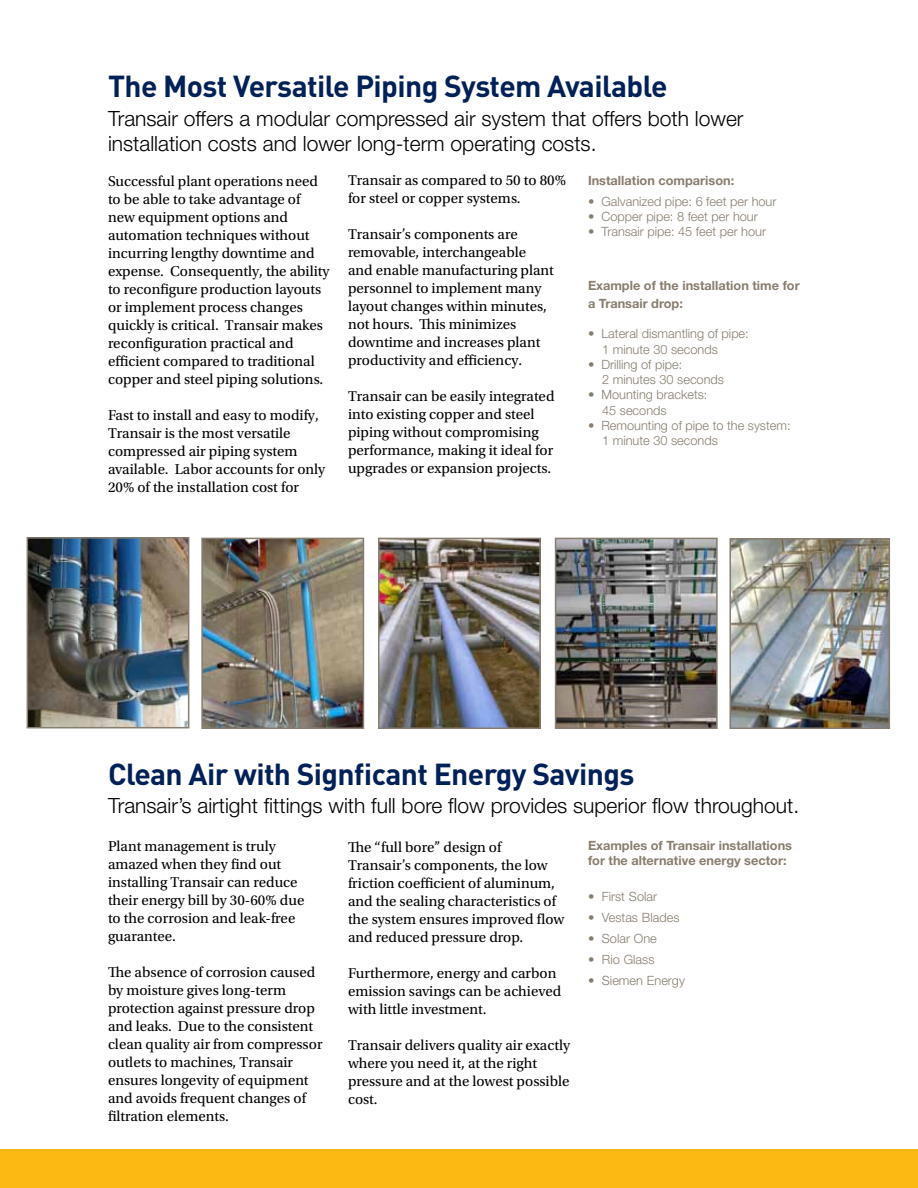
<style>
.page{position:relative;width:918px;height:1188px;background:#fff}
.page>*{position:absolute;margin:0;border:0;box-sizing:border-box;transform-origin:0 0}
.t1{font:700 30px "DINOT";letter-spacing:-.02em;color:#002157}
.t2{font:300 21px/25.2px "Helvetica Neue LT Std";color:#000}
.t3{font:15px/18px "Utopia Std";color:#000}
.t4{font:300 12.75px/15.3px "Helvetica Neue LT Std";color:#887d6e}
.t5{font:700 12.75px/15.3px "Helvetica Neue LT Std";color:#887d6e}
</style>
<div class="page">
<div style="left:0;top:1150px;width:918px;height:38px;background:#fdb913"></div>
<img style="left:558px;top:541px;width:157px;height:185px">
<div style="left:555px;top:538px;width:163px;height:191px;border:2px solid #887d6e"></div>
<img style="left:381px;top:541px;width:157px;height:185px">
<div style="left:378px;top:538px;width:163px;height:191px;border:2px solid #887d6e"></div>
<img style="left:732px;top:541px;width:155px;height:185px">
<div style="left:729px;top:538px;width:161px;height:191px;border:2px solid #887d6e"></div>
<img style="left:30px;top:540px;width:156px;height:185px">
<div style="left:27px;top:537px;width:162px;height:191px;border:2px solid #887d6e"></div>
<img style="left:204px;top:541px;width:157px;height:185px">
<div style="left:201px;top:538px;width:163px;height:191px;border:2px solid #887d6e"></div>
<h1 class="t1" style="left:108px;top:65px;width:561px">The Most Versatile Piping System Available</h1>
<h2 class="t2" style="left:108px;top:105px;width:637px">Transair offers a modular compressed air system that offers both lower installation costs and lower long-term operating costs.</h2>
<p class="t3" style="left:108px;top:173px;width:223px">Successful plant operations need to be able to take advantage of new equipment options and automation techniques without incurring lengthy downtime and expense. Consequently, the ability to reconfigure production layouts or implement process changes quickly is critical. Transair makes reconfiguration practical and efficient compared to traditional copper and steel piping solutions.</p>
<p class="t3" style="left:108px;top:407px;width:219px">Fast to install and easy to modify,<br>Transair is the most versatile compressed air piping system available. Labor accounts for only<br>20% of the installation cost for</p>
<p class="t3" style="left:348px;top:171px;width:220px">Transair as compared to 50 to 80% for steel or copper systems.</p>
<p class="t3" style="left:348px;top:225px;width:207px">Transair’s components are removable, interchangeable and enable manufacturing plant personnel to implement many layout changes within minutes, not hours. This minimizes downtime and increases plant productivity and efficiency.</p>
<p class="t3" style="left:348px;top:387px;width:208px">Transair can be easily integrated into existing copper and steel piping without compromising performance, making it ideal for upgrades or expansion projects.</p>
<p class="t5" style="left:588px;top:172px;width:148px">Installation comparison:</p>
<p class="t4" style="left:588px;top:193px;width:190px">• Galvanized pipe: 6 feet per hour</p>
<p class="t4" style="left:588px;top:208px;width:171px">• Copper pipe: 8 feet per hour</p>
<p class="t4" style="left:588px;top:224px;width:180px">• Transair pipe: 45 feet per hour</p>
<p class="t5" style="left:588px;top:276px;width:213px;line-height:18px">Example of the installation time for a Transair drop:</p>
<p class="t4" style="left:602px;top:326px;width:148px;text-indent:-14px">• Lateral dismantling of pipe:<br>1 minute 30 seconds</p>
<p class="t4" style="left:602px;top:356px;width:123px;text-indent:-14px">• Drilling of pipe:<br>2 minutes 30 seconds</p>
<p class="t4" style="left:602px;top:387px;width:107px;text-indent:-14px">• Mounting brackets:<br>45 seconds</p>
<p class="t4" style="left:602px;top:418px;width:190px;text-indent:-14px">• Remounting of pipe to the system:<br>1 minute 30 seconds</p>
<h1 class="t1" style="left:108px;top:754px;width:528px">Clean Air with Signficant Energy Savings</h1>
<h2 class="t2" style="left:108px;top:793px;width:693px">Transair’s airtight fittings with full bore flow provides superior flow throughout.</h2>
<p class="t3" style="left:108px;top:838px;width:198px">Plant management is truly amazed when they find out installing Transair can reduce their energy bill by 30-60% due to the corrosion and leak-free guarantee.</p>
<p class="t3" style="left:108px;top:964px;width:216px">The absence of corrosion caused by moisture gives long-term protection against pressure drop and leaks. Due to the consistent clean quality air from compressor outlets to machines, Transair ensures longevity of equipment and avoids frequent changes of filtration elements.</p>
<p class="t5" style="left:588px;top:837px;width:206px">Examples of Transair installations for the alternative energy sector:</p>
<p class="t4" style="left:588px;top:889px;width:71px">• First Solar</p>
<p class="t4" style="left:588px;top:910px;width:93px">• Vestas Blades</p>
<p class="t4" style="left:588px;top:931px;width:70px">• Solar One</p>
<p class="t4" style="left:588px;top:952px;width:68px">• Rio Glass</p>
<p class="t4" style="left:588px;top:973px;width:98px">• Siemen Energy</p>
<p class="t3" style="left:348px;top:838px;width:218px">The ‘‘full bore’’ design of<br>Transair’s components, the low friction coefficient of aluminum, and the sealing characteristics of the system ensures improved flow and reduced pressure drop.</p>
<p class="t3" style="left:348px;top:964px;width:215px">Furthermore, energy and carbon emission savings can be achieved with little investment.</p>
<p class="t3" style="left:348px;top:1036px;width:224px">Transair delivers quality air exactly where you need it, at the right pressure and at the lowest possible cost.</p>
</div>
